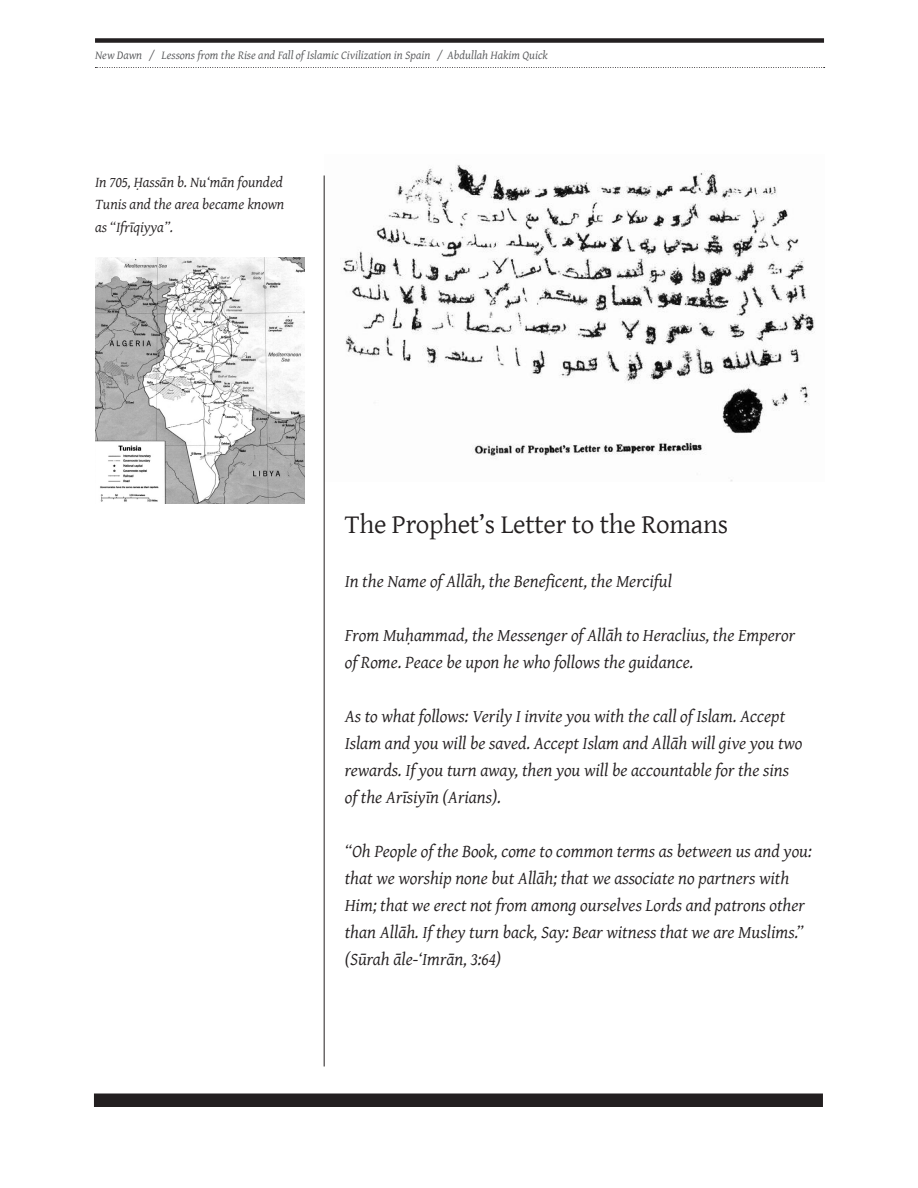
<style>
.page{position:relative;width:918px;height:1188px;background:#fff}
.page>*{position:absolute;margin:0;border:0;box-sizing:border-box;transform-origin:0 0}
.t1{font:27px "Gentium";letter-spacing:-.01em;color:#231f20}
.t2{font:italic 18px/27px "Gentium";color:#231f20}
.t3{font:italic 15px/22.5px "Gentium";color:#231f20;text-align:justify}
.t4{font:italic 12px "Gentium";color:#57585a}
</style>
<div class="page">
<img style="left:343px;top:165px;width:472px;height:316px">
<div style="left:95px;top:38px;width:729px;height:5px;background:#231f20"></div>
<div style="left:94px;top:1094px;width:729px;height:13px;background:#231f20"></div>
<svg style="left:95px;top:67px;width:730px;height:1px"></svg>
<img style="left:95px;top:257px;width:209px;height:246px">
<hr style="left:324px;top:175px;width:1px;height:891px;background:#231f20">
<p class="t4" style="left:95px;top:46px;width:454px">New Dawn / Lessons from the Rise and Fall of Islamic Civilization in Spain / Abdullah Hakim Quick</p>
<p class="t3" style="left:95px;top:170px;width:191px">In 705, Ḥassān b. Nu‘mān founded Tunis and the area became known as “Ifrīqiyya”.</p>
<h1 class="t1" style="left:345px;top:505px;width:385px">The Prophet’s Letter to the Romans</h1>
<p class="t2" style="left:345px;top:567px;width:329px">In the Name of Allāh, the Beneficent, the Merciful</p>
<p class="t2" style="left:345px;top:621px;width:452px">From Muḥammad, the Messenger of Allāh to Heraclius, the Emperor of Rome. Peace be upon he who follows the guidance.</p>
<p class="t2" style="left:345px;top:702px;width:459px">As to what follows: Verily I invite you with the call of Islam. Accept Islam and you will be saved. Accept Islam and Allāh will give you two rewards. If you turn away, then you will be accountable for the sins of the Arīsiyīn (Arians).</p>
<p class="t2" style="left:345px;top:837px;width:469px">“Oh People of the Book, come to common terms as between us and you: that we worship none but Allāh; that we associate no partners with Him; that we erect not from among ourselves Lords and patrons other than Allāh. If they turn back, Say: Bear witness that we are Muslims.” (Sūrah āle-‘Imrān, 3:64)</p>
</div>
